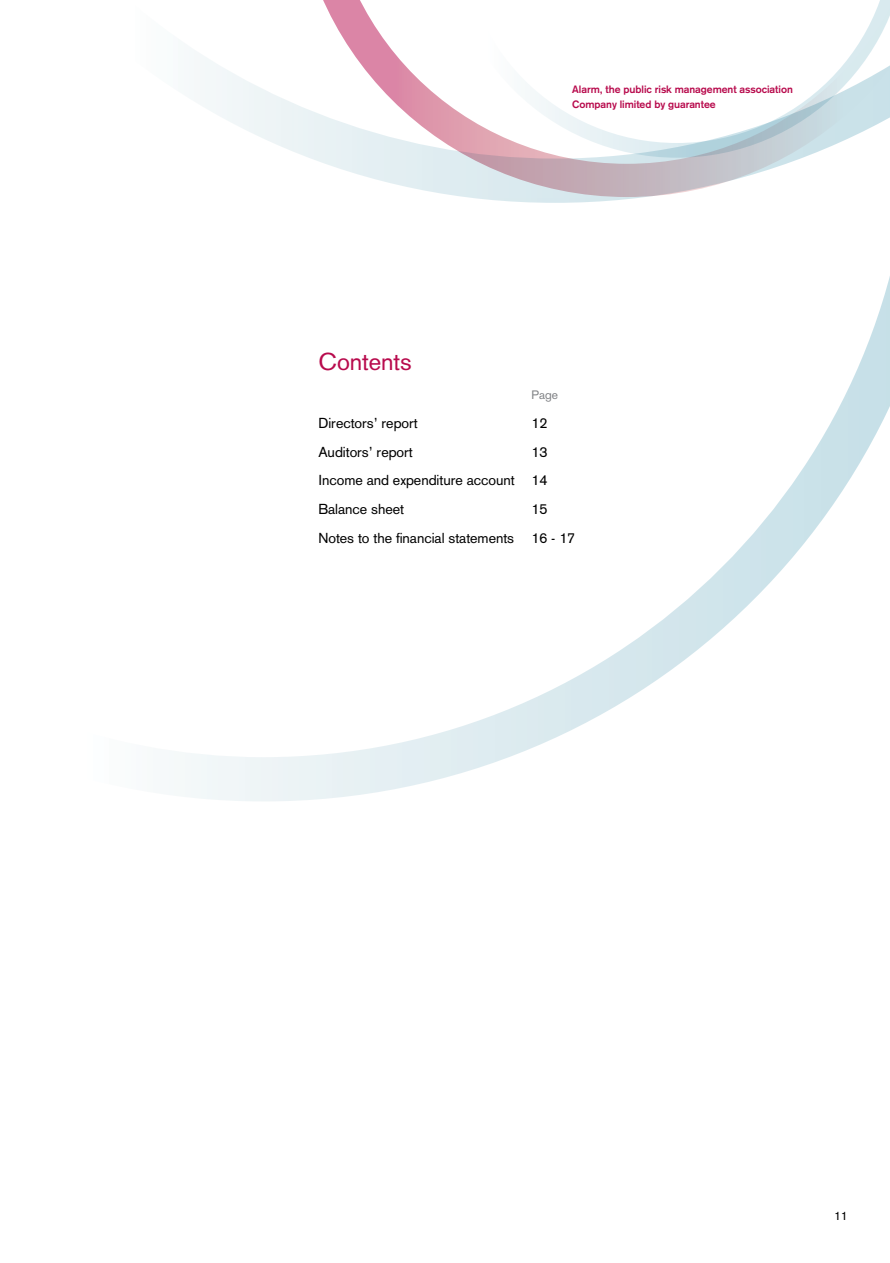
<style>
.page{position:relative;width:890px;height:1263px;background:#fff}
.page>*{position:absolute;margin:0;border:0;box-sizing:border-box;transform-origin:0 0}
.t1{font:24px "Akzidenz Grotesk";letter-spacing:-.005em;color:#b80b4d}
.t2{font:14.25px/28.8px "Akzidenz Grotesk";letter-spacing:-.005em;color:#000;text-align:justify}
.t3{font:12px "Akzidenz Grotesk";color:#808285}
.t4{font:12px "Akzidenz Grotesk";color:#000}
.t5{font:700 10.5px/15px "Akzidenz Grotesk";letter-spacing:-.005em;color:#b80b4d}
</style>
<div class="page">
<svg style="left:200px;top:54px;width:94px;height:98px"></svg>
<svg style="left:294px;top:0;width:595px;height:186px"></svg>
<div style="left:409px;top:0;width:137px;height:24px;background:#fff"></div>
<svg style="left:185px;top:186px;width:704px;height:615px"></svg>
<p class="t1" style="left:318px;top:348px;width:95px">Contents</p>
<p class="t5" style="left:572px;top:82px;width:222px">Alarm, the public risk management association<br>Company limited by guarantee</p>
<p class="t3" style="left:531px;top:388px;width:28px">Page</p>
<p class="t2" style="left:318px;top:408px;width:101px">Directors’ report</p>
<p class="t2" style="left:531px;top:408px;width:17px">12</p>
<p class="t2" style="left:318px;top:437px;width:96px">Auditors’ report</p>
<p class="t2" style="left:318px;top:437px;width:230px;text-indent:213px">13<br>Income and expenditure account 14<br>Balance sheet</p>
<p class="t2" style="left:318px;top:495px;width:258px;text-indent:213px">15<br>Notes to the financial statements 16 - 17</p>
<p class="t4" style="left:834px;top:1208px;width:15px">11</p>
</div>
